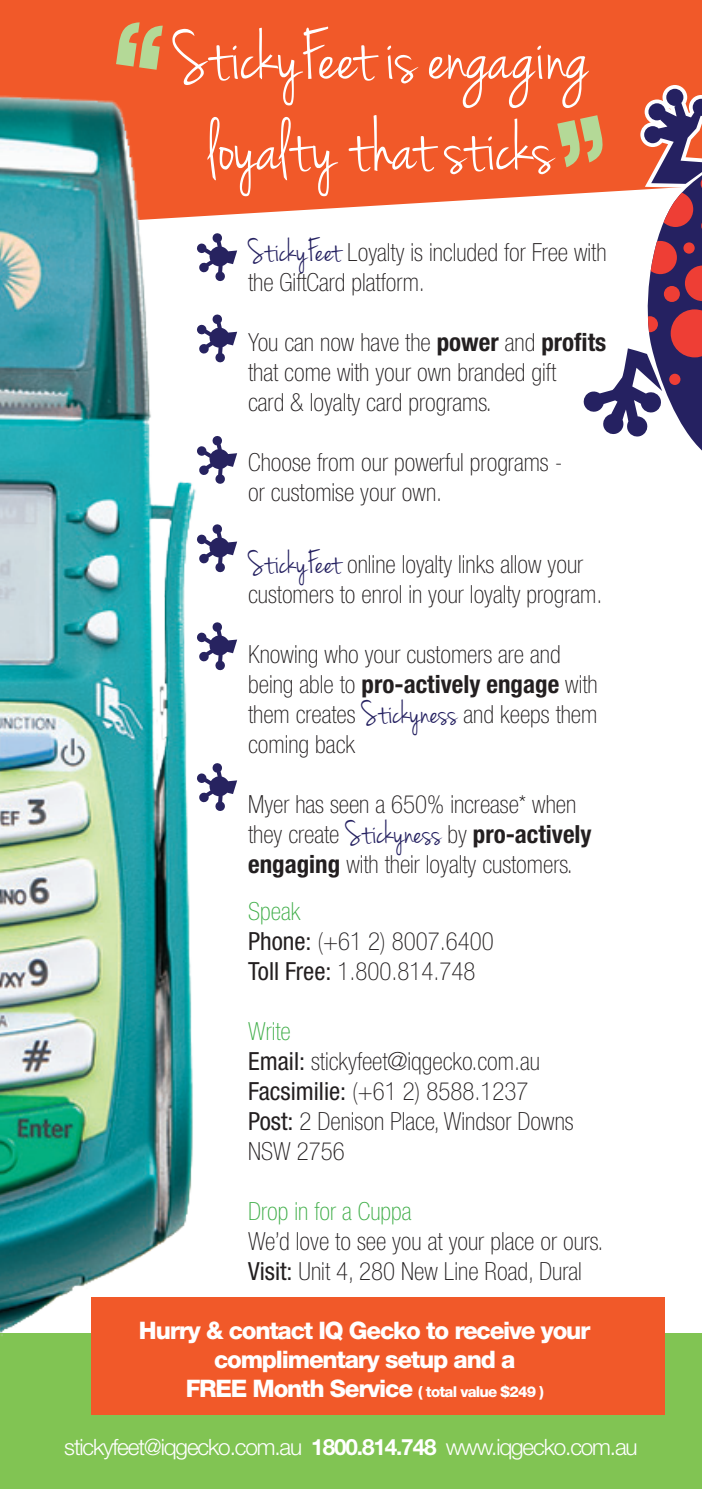
<style>
.page{position:relative;width:702px;height:1489px;background:#fff}
.page>*{position:absolute;margin:0;border:0;box-sizing:border-box;transform-origin:0 0}
.t1{font:75.5px/90.8px "Jenna Sue";color:#fff;text-align:center}
.t2{font:100 condensed 25px/30px "Helvetica Neue LT Std";color:#231f20}
.t3{font:100 condensed 25px "Helvetica Neue LT Std";color:#40ae49}
.t4{font:800 24.25px/29px "Helvetica Neue LT Std";letter-spacing:-.05em;color:#fff;text-align:center}
.t5{font:300 22.5px "Helvetica Neue LT Std";letter-spacing:-.05em;color:#fff}
.s1{font-family:"Jenna Sue";font-weight:400;font-stretch:normal;font-size:35px;color:#252161}
.s2{font-weight:700}
.s3{color:#40ae49}
.s4{font-weight:400}
.s5{font-size:15px}
</style>
<div class="page">
<div style="left:0;top:1333px;width:702px;height:155px;background:#81c453"></div>
<div style="left:0;top:0;width:702px;height:213px;background:#f15929"></div>
<img style="left:0;top:46px;width:267px;height:1342px">
<svg style="left:196px;top:232px;width:41px;height:50px"></svg>
<svg style="left:196px;top:314px;width:41px;height:49px"></svg>
<svg style="left:196px;top:435px;width:41px;height:49px"></svg>
<svg style="left:196px;top:523px;width:41px;height:49px"></svg>
<svg style="left:196px;top:621px;width:41px;height:49px"></svg>
<svg style="left:196px;top:762px;width:41px;height:49px"></svg>
<svg style="left:579px;top:85px;width:123px;height:128px"></svg>
<svg style="left:582px;top:89px;width:120px;height:362px"></svg>
<svg style="left:647px;top:164px;width:55px;height:221px;background:#854d6c"></svg>
<svg style="left:116px;top:22px;width:47px;height:48px;background:#cea066"></svg>
<svg style="left:557px;top:115px;width:47px;height:52px;background:#d19b61"></svg>
<div style="left:92px;top:1297px;width:573px;height:117px;background:#f15929"></div>
<h1 class="t1" style="left:173px;top:15px;width:417px">StickyFeet is engaging loyalty that sticks</h1>
<p class="t2" style="left:248px;top:237px;width:360px"><span class="s1">StickyFeet</span> Loyalty is included for Free with the GiftCard platform.</p>
<p class="t2" style="left:248px;top:327px;width:359px">You can now have the <span class="s2">power</span> and <span class="s2">profits </span>that come with your own branded gift<br>card &amp; loyalty card programs.</p>
<p class="t2" style="left:248px;top:447px;width:316px">Choose from our powerful programs - or customise your own.</p>
<p class="t2" style="left:248px;top:549px;width:356px"><span class="s1">StickyFeet</span> online loyalty links allow your customers to enrol in your loyalty program.</p>
<p class="t2" style="left:248px;top:639px;width:351px">Knowing who your customers are and being able to <span class="s2">pro-actively engage</span> with them creates <span class="s1">Stickyness</span> and keeps them coming back</p>
<p class="t2" style="left:248px;top:789px;width:345px">Myer has seen a 650% increase* when they create <span class="s1">Stickyness</span> by <span class="s2">pro-actively engaging</span> with their loyalty customers.</p>
<p class="t2" style="left:248px;top:895px;width:247px"><span class="s3">Speak<br></span><span class="s4">Phone:</span> (+61 2) 8007.6400<br><span class="s4">Toll Free:</span> 1.800.814.748</p>
<p class="t2" style="left:248px;top:1015px;width:327px"><span class="s3">Write<br></span><span class="s4">Email:</span> stickyfeet@iqgecko.com.au<br><span class="s4">Facsimilie:</span> (+61 2) 8588.1237<br><span class="s4">Post:</span> 2 Denison Place, Windsor Downs<br>NSW 2756</p>
<p class="t3" style="left:248px;top:1196px;width:165px">Drop in for a Cuppa</p>
<p class="t2" style="left:248px;top:1225px;width:356px">We’d love to see you at your place or ours.<br><span class="s4">Visit:</span> Unit 4, 280 New Line Road, Dural</p>
<p class="t4" style="left:139px;top:1315px;width:453px">Hurry &amp; contact IQ Gecko to receive your complimentary setup and a<br>FREE Month Service <span class="s5">( total value $249 )</span></p>
<p class="t5" style="left:64px;top:1433px;width:575px">stickyfeet@iqgecko.com.au <span class="s2">1800.814.748</span> www.iqgecko.com.au</p>
</div>
